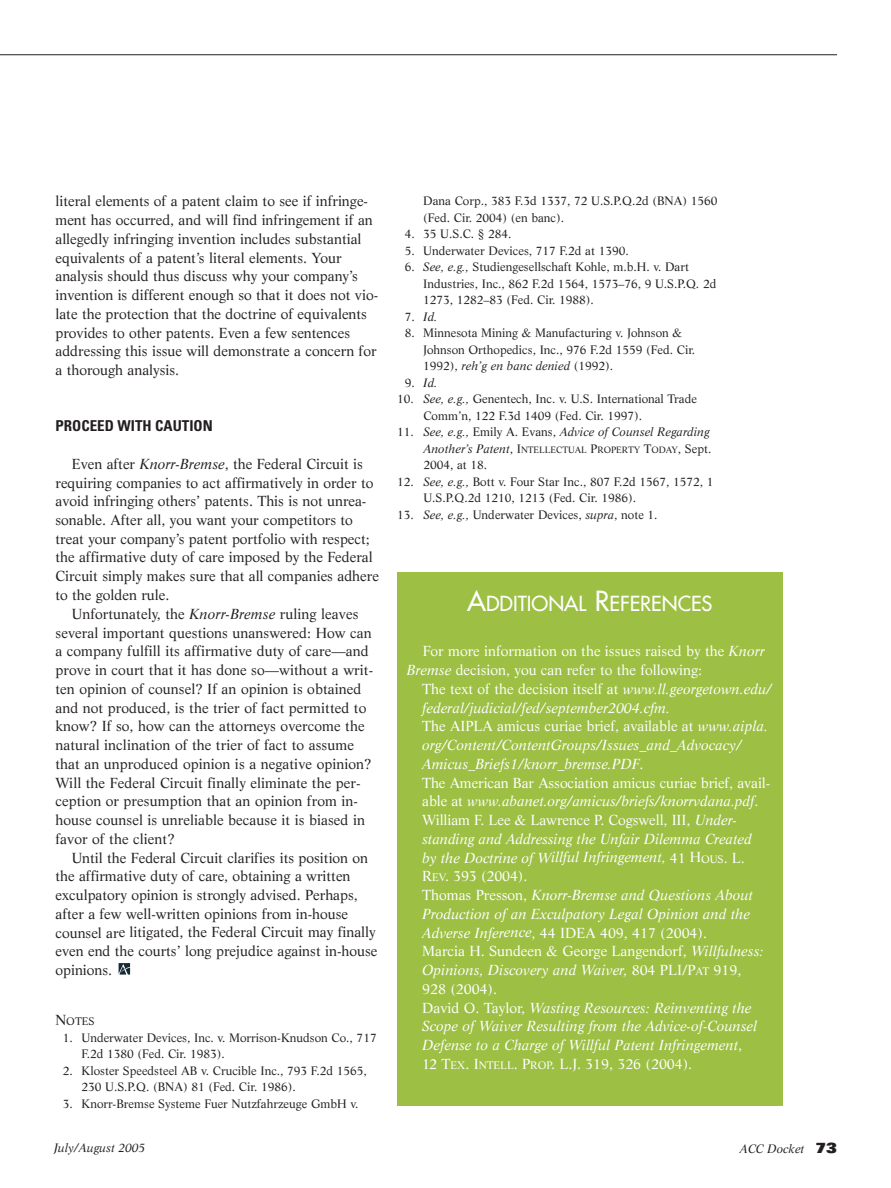
<style>
.page{position:relative;width:891px;height:1188px;background:#fff}
.page>*{position:absolute;margin:0;border:0;box-sizing:border-box;transform-origin:0 0}
.t1{font:20.25px "Futura";color:#fff}
.t2{font:700 condensed 15px "Univers";color:#231f20}
.t3{font:14.25px/18.8px "Life";color:#231f20}
.t4{font:italic 14.25px/18.8px "Life";color:#fff}
.t5{font:14.25px "Life";color:#fff}
.t6{font:12px/16.5px "Life";color:#231f20}
.t7{font:italic 12px "Life";color:#231f20}
.t8{font:10.65px "Life";color:#231f20}
.t9{font:9px "Life";color:#231f20}
.s1{font-style:italic}
.s2{font-size:14.25px}
.s3{font-style:normal}
.s4{font-style:italic;font-size:12px}
.s5{font-size:12px}
.s6{font-size:27px}
.s7{font-style:normal;font-size:10.65px}
.s8{font-family:"Folio";font-weight:800;font-style:normal;font-size:15px}
</style>
<div class="page">
<hr style="left:0;top:54px;width:837px;height:1px;background:#231f20">
<div style="left:398px;top:572px;width:385px;height:534px;background:#9cbf44"></div>
<svg style="left:119px;top:963px;width:11px;height:12px"></svg>
<p class="t3" style="left:56px;top:193px;width:324px">literal elements of a patent claim to see if infringe&shy;ment has occurred, and will find infringement if an allegedly infringing invention includes substantial equivalents of a patent’s literal elements. Your analysis should thus discuss why your company’s invention is different enough so that it does not vio&shy;late the protection that the doctrine of equivalents provides to other patents. Even a few sentences addressing this issue will demonstrate a concern for a thorough analysis.</p>
<h5 class="t2" style="left:56px;top:420px;width:159px">PROCEED WITH CAUTION</h5>
<p class="t3" style="left:56px;top:456px;width:325px;text-indent:16px">Even after <span class="s1">Knorr-Bremse</span>, the Federal Circuit is requiring companies to act affirmatively in order to avoid infringing others’ patents. This is not unrea&shy;sonable. After all, you want your competitors to treat your company’s patent portfolio with respect; the affirmative duty of care imposed by the Federal Circuit simply makes sure that all companies adhere to the golden rule.</p>
<p class="t3" style="left:55px;top:606px;width:319px;text-indent:16px">Unfortunately, the <span class="s1">Knorr-Bremse</span> ruling leaves several important questions unanswered: How can a company fulfill its affirmative duty of care—and prove in court that it has done so—without a writ&shy;ten opinion of counsel? If an opinion is obtained and not produced, is the trier of fact permitted to know? If so, how can the attorneys overcome the natural inclination of the trier of fact to assume that an unproduced opinion is a negative opinion?<br>Will the Federal Circuit finally eliminate the per&shy;ception or presumption that an opinion from in&shy;house counsel is unreliable because it is biased in favor of the client?</p>
<p class="t3" style="left:55px;top:849px;width:323px;text-indent:16px">Until the Federal Circuit clarifies its position on the affirmative duty of care, obtaining a written exculpatory opinion is strongly advised. Perhaps, after a few well-written opinions from in-house counsel are litigated, the Federal Circuit may finally even end the courts’ long prejudice against in-house opinions.</p>
<p class="t8" style="left:56px;top:1017px;width:41px"><span class="s2">N</span>OTES</p>
<p class="t6" style="left:81px;top:1030px;width:297px;text-indent:-19px">1. Underwater Devices, Inc. v. Morrison-Knudson Co., 717<br>F.2d 1380 (Fed. Cir. 1983).</p>
<p class="t6" style="left:81px;top:1063px;width:287px;text-indent:-19px">2. Kloster Speedsteel AB v. Crucible Inc., 793 F.2d 1565,<br>230 U.S.P.Q. (BNA) 81 (Fed. Cir. 1986).</p>
<p class="t6" style="left:63px;top:1096px;width:297px">3. Knorr-Bremse Systeme Fuer Nutzfahrzeuge GmbH v.</p>
<p class="t6" style="left:423px;top:194px;width:296px">Dana Corp., 383 F.3d 1337, 72 U.S.P.Q.2d (BNA) 1560 (Fed. Cir. 2004) (en banc).</p>
<p class="t6" style="left:405px;top:227px;width:108px">4. 35 U.S.C. § 284.</p>
<p class="t6" style="left:405px;top:243px;width:226px">5. Underwater Devices, 717 F.2d at 1390.</p>
<p class="t6" style="left:423px;top:260px;width:295px;text-indent:-19px">6. <span class="s1">See, e.g.,</span> Studiengesellschaft Kohle, m.b.H. v. Dart<br>Industries, Inc., 862 F.2d 1564, 1573–76, 9 U.S.P.Q. 2d<br>1273, 1282–83 (Fed. Cir. 1988).</p>
<p class="t7" style="left:405px;top:312px;width:34px"><span class="s3">7.</span> Id.</p>
<p class="t6" style="left:423px;top:326px;width:274px;text-indent:-19px">8. Minnesota Mining &amp; Manufacturing v. Johnson &amp;<br>Johnson Orthopedics, Inc., 976 F.2d 1559 (Fed. Cir.<br>1992), <span class="s1">reh’g en banc denied</span> (1992).</p>
<p class="t7" style="left:405px;top:378px;width:34px"><span class="s3">9.</span> Id.</p>
<p class="t6" style="left:423px;top:392px;width:275px;text-indent:-26px">10. <span class="s1">See, e.g.,</span> Genentech, Inc. v. U.S. International Trade<br>Comm’n, 122 F.3d 1409 (Fed. Cir. 1997).</p>
<p class="t7" style="left:397px;top:427px;width:314px"><span class="s3">11.</span> See, e.g., <span class="s3">Emily A. Evans,</span> Advice of Counsel Regarding</p>
<p class="t9" style="left:423px;top:446px;width:289px"><span class="s4">Another’s Patent</span><span class="s5">, I</span>NTELLECTUAL <span class="s5">P</span>ROPERTY <span class="s5">T</span>ODAY<span class="s5">, Sept.</span></p>
<p class="t6" style="left:423px;top:458px;width:65px">2004, at 18.</p>
<p class="t6" style="left:423px;top:474px;width:292px;text-indent:-26px">12. <span class="s1">See, e.g.,</span> Bott v. Four Star Inc., 807 F.2d 1567, 1572, 1<br>U.S.P.Q.2d 1210, 1213 (Fed. Cir. 1986).</p>
<p class="t6" style="left:397px;top:507px;width:262px">13. <span class="s1">See, e.g.,</span> Underwater Devices, <span class="s1">supra</span>, note 1.</p>
<h3 class="t1" style="left:467px;top:593px;width:247px"><span class="s6">A</span>DDITIONAL <span class="s6">R</span>EFERENCES</h3>
<p class="t5" style="left:423px;top:645px;width:344px">For more information on the issues raised by the <span class="s1">Knorr</span></p>
<p class="t4" style="left:422px;top:662px;width:351px;text-indent:-16px">Bremse <span class="s3">decision, you can refer to the following:<br>The text of the decision itself at</span> www.ll.georgetown.edu/ federal/judicial/fed/september2004.cfm.<br><span class="s3">The AIPLA amicus curiae brief, available at</span> www.aipla. org/Content/ContentGroups/Issues_and_Advocacy/ Amicus_Briefs1/knorr_bremse.PDF<span class="s3">.<br>The American Bar Association amicus curiae brief, avail&shy;able at</span> www.abanet.org/amicus/briefs/knorrvdana.pdf<span class="s3">.<br>William F. Lee &amp; Lawrence P. Cogswell, III,</span> Under&shy;standing and Addressing the Unfair Dilemma Created<br>by the Doctrine of Willful Infringement, <span class="s3">41 H</span><span class="s7">OUS</span><span class="s3">. L.<br>R</span><span class="s7">EV</span><span class="s3">. 393 (2004).<br>Thomas Presson,</span> Knorr-Bremse and Questions About Production of an Exculpatory Legal Opinion and the Adverse Inference<span class="s3">, 44 IDEA 409, 417 (2004).<br>Marcia H. Sundeen &amp; George Langendorf,</span> Willfulness:<br>Opinions, Discovery and Waiver, <span class="s3">804 PLI/P</span><span class="s7">AT</span> <span class="s3">919,<br>928 (2004).<br>David O. Taylor,</span> Wasting Resources: Reinventing the Scope of Waiver Resulting from the Advice-of-Counsel Defense to a Charge of Willful Patent Infringement<span class="s3">,<br>12 T</span><span class="s7">EX</span><span class="s3">. I</span><span class="s7">NTELL</span><span class="s3">. P</span><span class="s7">ROP</span><span class="s3">. L.J. 319, 326 (2004).</span></p>
<p class="t7" style="left:54px;top:1143px;width:93px">July/August 2005</p>
<p class="t7" style="left:740px;top:1144px;width:99px">ACC Docket <span class="s8">73</span></p>
</div>
